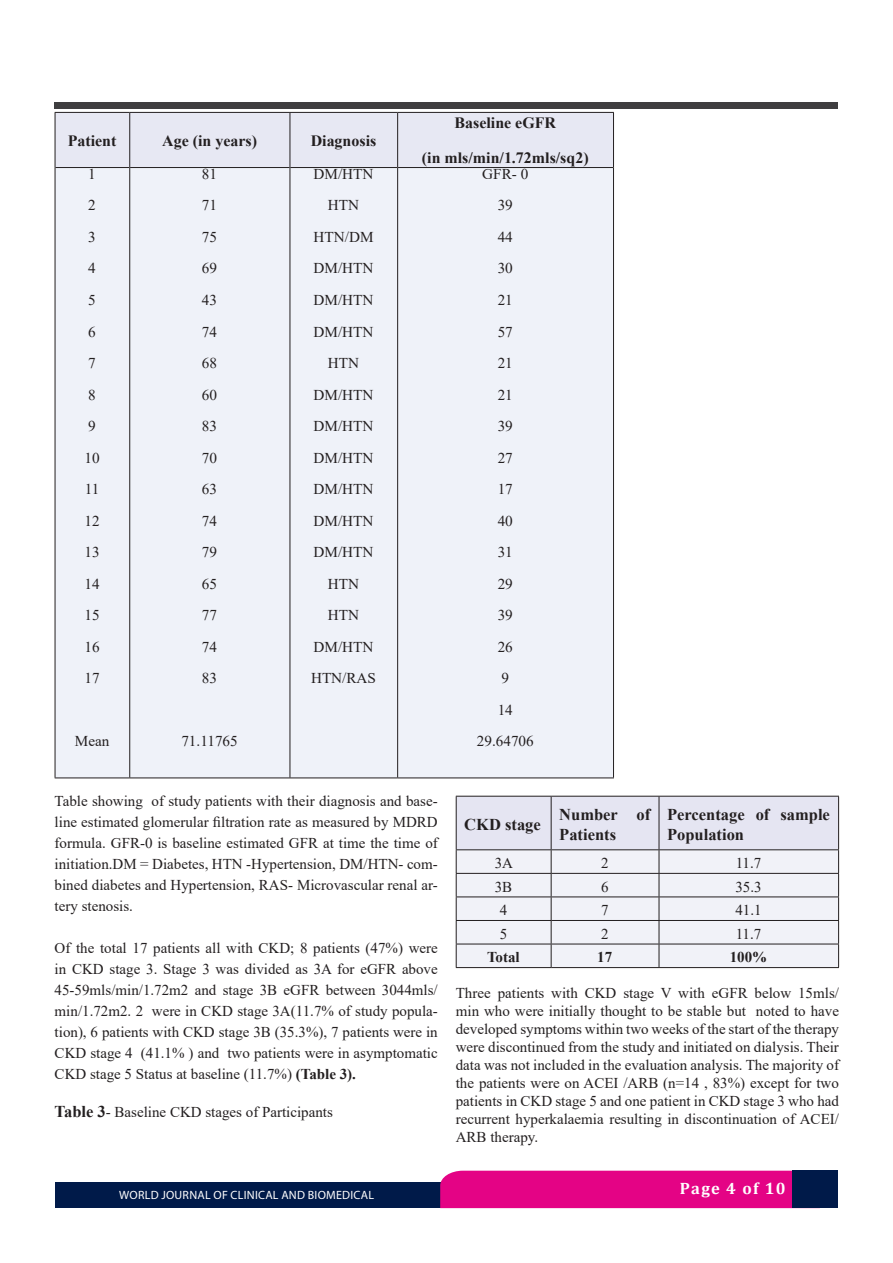
<style>
.page{position:relative;width:893px;height:1263px;background:#fff}
.page>*{position:absolute;margin:0;border:0;box-sizing:border-box;transform-origin:0 0}
.t1{font:700 16.5px/19.5px "Times New Roman";color:#231f20}
.t2{font:700 16.5px "Cambria";letter-spacing:.08em;color:#fff}
.t3{font:700 15.75px "Times New Roman";color:#231f20}
.t4{font:15px/21px "Times New Roman";color:#231f20;text-align:justify}
.t5{font:700 15px "Times New Roman";color:#231f20}
.t6{font:12px "Myriad Pro";letter-spacing:.02em;color:#fff}
.s1{font-weight:700}
.s2{font-weight:700;font-size:16.5px}
</style>
<div class="page">
<div style="left:54px;top:103px;width:783px;height:5px;background:#3f3e40"></div>
<div style="left:55px;top:1182px;width:765px;height:26px;background:#001a49"></div>
<div style="left:440px;top:1171px;width:352px;height:37px;background:#e40385"></div>
<div style="left:792px;top:1171px;width:46px;height:37px;background:#001a49"></div>
<div style="left:56px;top:113px;width:557px;height:54px;background:#e7e8f3"></div>
<div style="left:56px;top:168px;width:557px;height:609px;background:#eff2f9"></div>
<hr style="left:55px;top:112px;width:75px;height:1px;background:#231f20">
<hr style="left:130px;top:112px;width:160px;height:1px;background:#231f20">
<hr style="left:290px;top:112px;width:108px;height:1px;background:#231f20">
<hr style="left:398px;top:112px;width:216px;height:1px;background:#231f20">
<hr style="left:55px;top:167px;width:74px;height:1px;background:#231f20">
<hr style="left:130px;top:167px;width:160px;height:1px;background:#231f20">
<hr style="left:290px;top:167px;width:107px;height:1px;background:#231f20">
<hr style="left:398px;top:167px;width:215px;height:1px;background:#231f20">
<hr style="left:55px;top:777px;width:75px;height:1px;background:#231f20">
<hr style="left:130px;top:777px;width:160px;height:1px;background:#231f20">
<hr style="left:290px;top:777px;width:108px;height:1px;background:#231f20">
<hr style="left:398px;top:777px;width:216px;height:1px;background:#231f20">
<hr style="left:55px;top:113px;width:1px;height:55px;background:#231f20">
<hr style="left:55px;top:168px;width:1px;height:609px;background:#231f20">
<hr style="left:129px;top:113px;width:1px;height:55px;background:#231f20">
<hr style="left:290px;top:113px;width:1px;height:55px;background:#231f20">
<hr style="left:397px;top:113px;width:1px;height:55px;background:#231f20">
<hr style="left:613px;top:113px;width:1px;height:55px;background:#231f20">
<hr style="left:129px;top:168px;width:1px;height:609px;background:#231f20">
<hr style="left:290px;top:168px;width:1px;height:609px;background:#231f20">
<hr style="left:397px;top:168px;width:1px;height:609px;background:#231f20">
<hr style="left:613px;top:168px;width:1px;height:609px;background:#231f20">
<hr style="left:456px;top:967px;width:95px;height:1px;background:#231f20">
<hr style="left:551px;top:967px;width:108px;height:1px;background:#231f20">
<hr style="left:659px;top:967px;width:180px;height:1px;background:#231f20">
<svg style="left:456px;top:796px;width:383px;height:171px"></svg>
<p class="t3" style="left:68px;top:129px;width:50px">Patient</p>
<p class="t3" style="left:162px;top:129px;width:96px">Age (in years)</p>
<p class="t3" style="left:311px;top:129px;width:67px">Diagnosis</p>
<p class="t4" style="left:88px;top:163px;width:9px">1</p>
<p class="t4" style="left:88px;top:194px;width:9px">2</p>
<p class="t4" style="left:88px;top:226px;width:9px">3</p>
<p class="t4" style="left:88px;top:257px;width:9px">4</p>
<p class="t4" style="left:88px;top:289px;width:9px">5</p>
<p class="t4" style="left:88px;top:320px;width:9px">6</p>
<p class="t4" style="left:88px;top:352px;width:9px">7</p>
<p class="t4" style="left:88px;top:383px;width:9px">8</p>
<p class="t4" style="left:88px;top:415px;width:9px">9</p>
<p class="t4" style="left:85px;top:446px;width:17px">10</p>
<p class="t4" style="left:85px;top:478px;width:16px">11</p>
<p class="t4" style="left:85px;top:509px;width:17px">12</p>
<p class="t4" style="left:85px;top:541px;width:17px">13</p>
<p class="t4" style="left:85px;top:572px;width:17px">14</p>
<p class="t4" style="left:85px;top:604px;width:17px">15</p>
<p class="t4" style="left:85px;top:635px;width:17px">16</p>
<p class="t4" style="left:85px;top:667px;width:17px">17</p>
<p class="t4" style="left:75px;top:730px;width:36px">Mean</p>
<p class="t4" style="left:202px;top:163px;width:17px">81</p>
<p class="t4" style="left:202px;top:194px;width:17px">71</p>
<p class="t4" style="left:202px;top:226px;width:17px">75</p>
<p class="t4" style="left:202px;top:257px;width:17px">69</p>
<p class="t4" style="left:202px;top:289px;width:17px">43</p>
<p class="t4" style="left:202px;top:320px;width:17px">74</p>
<p class="t4" style="left:202px;top:352px;width:17px">68</p>
<p class="t4" style="left:202px;top:383px;width:17px">60</p>
<p class="t4" style="left:202px;top:415px;width:17px">83</p>
<p class="t4" style="left:202px;top:446px;width:17px">70</p>
<p class="t4" style="left:202px;top:478px;width:17px">63</p>
<p class="t4" style="left:202px;top:509px;width:17px">74</p>
<p class="t4" style="left:202px;top:541px;width:17px">79</p>
<p class="t4" style="left:202px;top:572px;width:17px">65</p>
<p class="t4" style="left:202px;top:604px;width:17px">77</p>
<p class="t4" style="left:202px;top:635px;width:17px">74</p>
<p class="t4" style="left:202px;top:667px;width:17px">83</p>
<p class="t4" style="left:181px;top:730px;width:58px">71.11765</p>
<p class="t4" style="left:314px;top:163px;width:61px">DM/HTN</p>
<p class="t4" style="left:328px;top:194px;width:33px">HTN</p>
<p class="t4" style="left:314px;top:226px;width:61px">HTN/DM</p>
<p class="t4" style="left:314px;top:257px;width:61px">DM/HTN</p>
<p class="t4" style="left:314px;top:289px;width:61px">DM/HTN</p>
<p class="t4" style="left:314px;top:320px;width:61px">DM/HTN</p>
<p class="t4" style="left:328px;top:352px;width:33px">HTN</p>
<p class="t4" style="left:314px;top:383px;width:61px">DM/HTN</p>
<p class="t4" style="left:314px;top:415px;width:61px">DM/HTN</p>
<p class="t4" style="left:314px;top:446px;width:61px">DM/HTN</p>
<p class="t4" style="left:314px;top:478px;width:61px">DM/HTN</p>
<p class="t4" style="left:314px;top:509px;width:61px">DM/HTN</p>
<p class="t4" style="left:314px;top:541px;width:61px">DM/HTN</p>
<p class="t4" style="left:328px;top:572px;width:33px">HTN</p>
<p class="t4" style="left:328px;top:604px;width:33px">HTN</p>
<p class="t4" style="left:314px;top:635px;width:61px">DM/HTN</p>
<p class="t4" style="left:311px;top:667px;width:67px">HTN/RAS</p>
<p class="t3" style="left:455px;top:112px;width:103px">Baseline eGFR</p>
<p class="t3" style="left:422px;top:146px;width:168px">(in mls/min/1.72mls/sq2)</p>
<p class="t4" style="left:482px;top:163px;width:48px">GFR- 0</p>
<p class="t4" style="left:498px;top:194px;width:17px">39</p>
<p class="t4" style="left:498px;top:226px;width:17px">44</p>
<p class="t4" style="left:498px;top:257px;width:17px">30</p>
<p class="t4" style="left:498px;top:289px;width:17px">21</p>
<p class="t4" style="left:498px;top:320px;width:17px">57</p>
<p class="t4" style="left:498px;top:352px;width:17px">21</p>
<p class="t4" style="left:498px;top:383px;width:17px">21</p>
<p class="t4" style="left:498px;top:415px;width:17px">39</p>
<p class="t4" style="left:498px;top:446px;width:17px">27</p>
<p class="t4" style="left:498px;top:478px;width:17px">17</p>
<p class="t4" style="left:498px;top:509px;width:17px">40</p>
<p class="t4" style="left:498px;top:541px;width:17px">31</p>
<p class="t4" style="left:498px;top:572px;width:17px">29</p>
<p class="t4" style="left:498px;top:604px;width:17px">39</p>
<p class="t4" style="left:498px;top:635px;width:17px">26</p>
<p class="t4" style="left:501px;top:667px;width:9px">9</p>
<p class="t4" style="left:498px;top:698px;width:17px">14</p>
<p class="t4" style="left:477px;top:730px;width:58px">29.64706</p>
<p class="t4" style="left:55px;top:790px;width:385px">Table showing of study patients with their diagnosis and base&shy;line estimated glomerular filtration rate as measured by MDRD formula. GFR-0 is baseline estimated GFR at time the time of initiation.DM = Diabetes, HTN -Hypertension, DM/HTN- com&shy;bined diabetes and Hypertension, RAS- Microvascular renal ar&shy;tery stenosis.</p>
<p class="t4" style="left:55px;top:937px;width:385px">Of the total 17 patients all with CKD; 8 patients (47%) were in CKD stage 3. Stage 3 was divided as 3A for eGFR above 45-59mls/min/1.72m2 and stage 3B eGFR between 3044mls/ min/1.72m2. 2 were in CKD stage 3A(11.7% of study popula&shy;tion), 6 patients with CKD stage 3B (35.3%), 7 patients were in CKD stage 4 (41.1% ) and two patients were in asymptomatic CKD stage 5 Status at baseline (11.7%) <span class="s1">(Table 3).</span></p>
<p class="t4" style="left:55px;top:1101px;width:280px"><span class="s2">Table 3</span>- Baseline CKD stages of Participants</p>
<p class="t6" style="left:119px;top:1188px;width:256px">WORLD JOURNAL OF CLINICAL AND BIOMEDICAL</p>
<p class="t1" style="left:464px;top:814px;width:78px">CKD stage</p>
<p class="t1" style="left:559px;top:805px;width:93px">Number of<br>Patients</p>
<p class="t1" style="left:667px;top:805px;width:164px">Percentage of sample<br>Population</p>
<p class="t4" style="left:495px;top:852px;width:20px">3A</p>
<p class="t4" style="left:601px;top:852px;width:9px">2</p>
<p class="t4" style="left:736px;top:852px;width:27px">11.7</p>
<p class="t4" style="left:495px;top:876px;width:19px">3B</p>
<p class="t4" style="left:601px;top:876px;width:9px">6</p>
<p class="t4" style="left:735px;top:876px;width:28px">35.3</p>
<p class="t4" style="left:500px;top:899px;width:9px">4</p>
<p class="t4" style="left:601px;top:899px;width:9px">7</p>
<p class="t4" style="left:735px;top:899px;width:28px">41.1</p>
<p class="t4" style="left:500px;top:923px;width:9px">5</p>
<p class="t4" style="left:601px;top:923px;width:9px">2</p>
<p class="t4" style="left:736px;top:923px;width:27px">11.7</p>
<p class="t5" style="left:487px;top:946px;width:34px">Total</p>
<p class="t5" style="left:597px;top:946px;width:16px">17</p>
<p class="t5" style="left:730px;top:946px;width:39px">100%</p>
<p class="t4" style="left:456px;top:983px;width:385px;line-height:18px">Three patients with CKD stage V with eGFR below 15mls/ min who were initially thought to be stable but noted to have developed symptoms within two weeks of the start of the therapy were discontinued from the study and initiated on dialysis. Their data was not included in the evaluation analysis. The majority of the patients were on ACEI /ARB (n=14 , 83%) except for two patients in CKD stage 5 and one patient in CKD stage 3 who had recurrent hyperkalaemia resulting in discontinuation of ACEI/ ARB therapy.</p>
<p class="t2" style="left:680px;top:1177px;width:107px">Page 4 of 10</p>
</div>
